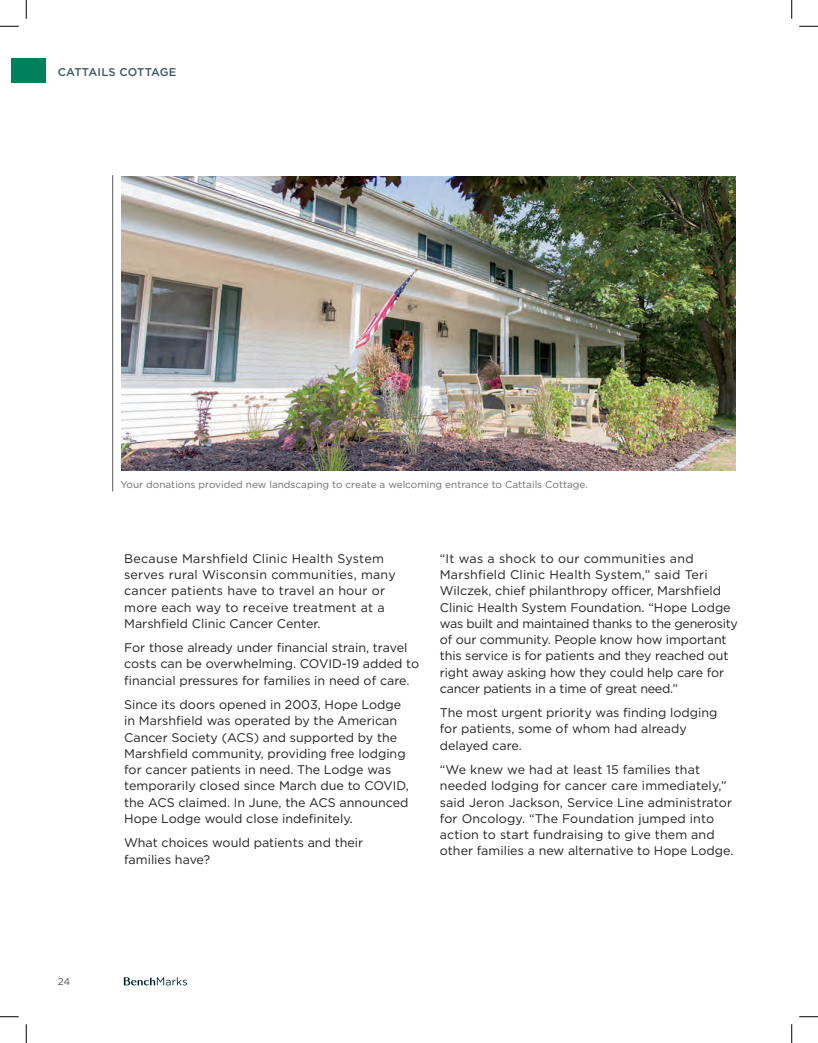
<style>
.page{position:relative;width:818px;height:1043px;background:#fff}
.page>*{position:absolute;margin:0;border:0;box-sizing:border-box;transform-origin:0 0}
.t1{font:12.5px/16.2px "Gotham";color:#231f20}
.t2{font:12.5px/16.2px "Gotham";letter-spacing:.02em;color:#231f20}
.t3{font:500 11.25px "Gotham";letter-spacing:.02em;color:#3c5864}
.Article_Caption{font:10px "Gotham";color:#6c6d70}
.t4{font:10px "Gotham";color:#57585a}
</style>
<div class="page">
<svg style="left:124px;top:977px;width:63px;height:8px"></svg>
<div style="left:11px;top:59px;width:34px;height:24px;background:#01815b"></div>
<img style="left:122px;top:177px;width:613px;height:293px">
<hr style="left:112px;top:175px;width:1px;height:316px;background:#57585a">
<svg style="left:0;top:25px;width:19px;height:2px"></svg>
<svg style="left:799px;top:25px;width:19px;height:2px"></svg>
<svg style="left:0;top:1016px;width:19px;height:1px"></svg>
<svg style="left:799px;top:1016px;width:19px;height:1px"></svg>
<svg style="left:25px;top:0;width:2px;height:19px"></svg>
<svg style="left:25px;top:1024px;width:2px;height:18px"></svg>
<svg style="left:791px;top:0;width:1px;height:19px"></svg>
<svg style="left:791px;top:1024px;width:1px;height:18px"></svg>
<p class="t3" style="left:58px;top:65px;width:120px">CATTAILS COTTAGE</p>
<p class="Article_Caption" style="left:120px;top:478px;width:469px">Your donations provided new landscaping to create a welcoming entrance to Cattails Cottage.</p>
<p class="t4" style="left:58px;top:975px;width:14px">24</p>
<p class="t2" style="left:124px;top:550px;width:273px">Because Marshfield Clinic Health System serves rural Wisconsin communities, many cancer patients have to travel an hour or more each way to receive treatment at a Marshfield Clinic Cancer Center.</p>
<p class="t1" style="left:124px;top:639px;width:296px">For those already under financial strain, travel costs can be overwhelming. COVID-19 added to financial pressures for families in need of care.</p>
<p class="t1" style="left:124px;top:696px;width:286px">Since its doors opened in 2003, Hope Lodge in Marshfield was operated by the American Cancer Society (ACS) and supported by the Marshfield community, providing free lodging for cancer patients in need. The Lodge was temporarily closed since March due to COVID, the ACS claimed. In June, the ACS announced Hope Lodge would close indefinitely.</p>
<p class="t1" style="left:124px;top:834px;width:240px">What choices would patients and their families have?</p>
<p class="t1" style="left:440px;top:550px;width:299px">“It was a shock to our communities and Marshfield Clinic Health System,” said Teri Wilczek, chief philanthropy officer, Marshfield Clinic Health System Foundation. “Hope Lodge was built and maintained thanks to the generosity of our community. People know how important this service is for patients and they reached out right away asking how they could help care for cancer patients in a time of great need.”</p>
<p class="t1" style="left:440px;top:704px;width:279px">The most urgent priority was finding lodging for patients, some of whom had already delayed care.</p>
<p class="t1" style="left:440px;top:761px;width:295px">“We knew we had at least 15 families that needed lodging for cancer care immediately,” said Jeron Jackson, Service Line administrator for Oncology. “The Foundation jumped into action to start fundraising to give them and other families a new alternative to Hope Lodge.</p>
</div>
